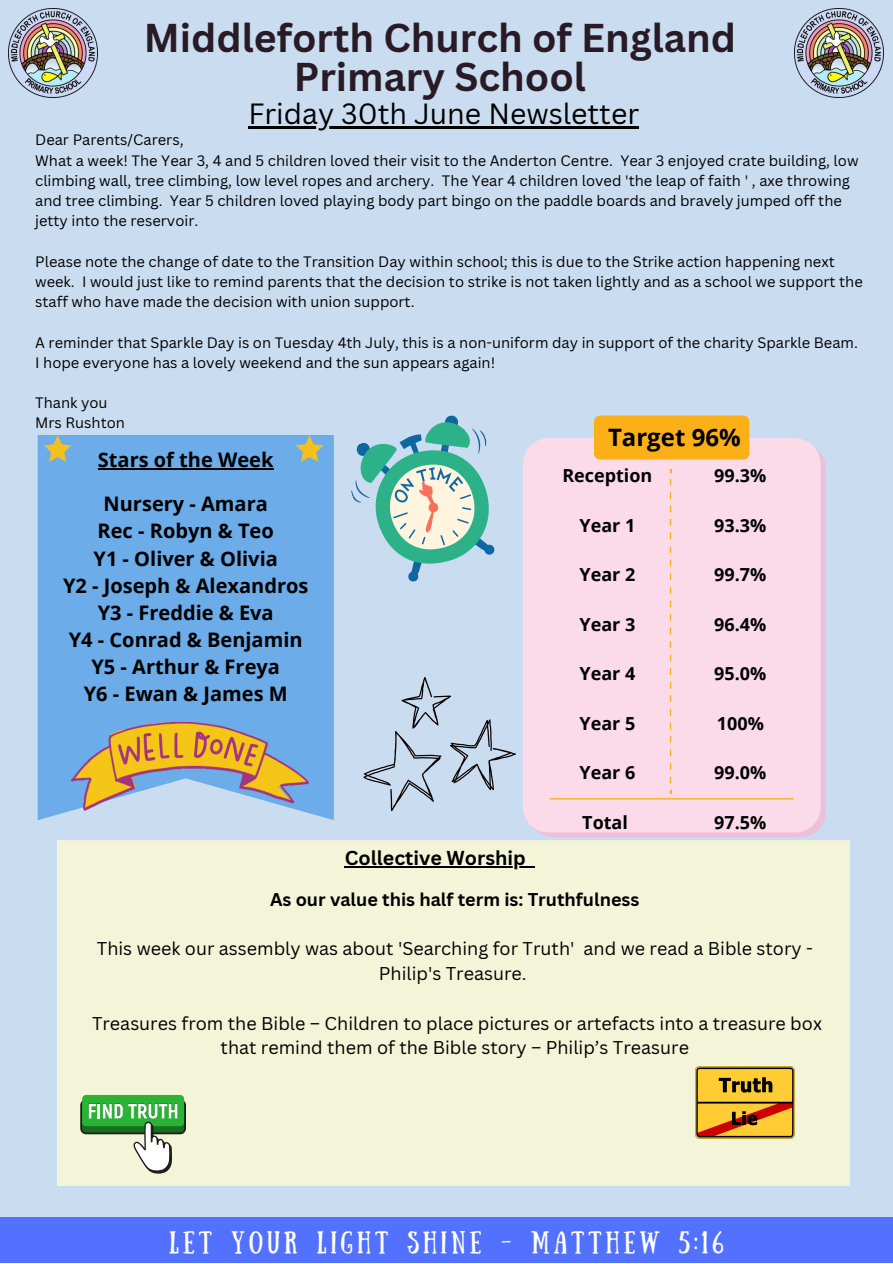
<style>
.page{position:relative;width:893px;height:1264px;background:#fff}
.page>*{position:absolute;margin:0;border:0;box-sizing:border-box;transform-origin:0 0}
.t1{font:700 39.15px/38.2px "Canva Sans";color:#291b25;text-align:center}
.t2{font:28.5px "Canva Sans";color:#000}
.t3{font:700 24px "Open Sans";color:#000}
.t4{font:22.35px "Sunday";letter-spacing:.18em;color:#fff}
.t5{font:700 19.95px "Open Sans";color:#000}
.t6{font:700 19.65px "Canva Sans";color:#000}
.t7{font:18px/24.8px "Canva Sans";color:#000;text-align:center}
.t8{font:700 18px "Open Sans";color:#000}
.t9{font:700 18px "Canva Sans";color:#000}
.t10{font:14.7px/20.2px "Canva Sans";color:#000}
</style>
<div class="page">
<div style="left:0;top:0;width:892px;height:1262px;background:#cadcf0"></div>
<div style="left:0;top:1216px;width:892px;height:46px;background:#5271ff"></div>
<img style="left:794px;top:8px;width:89px;height:89px">
<img style="left:8px;top:8px;width:89px;height:89px">
<div style="left:38px;top:435px;width:296px;height:385px;background:#6bace9"></div>
<svg style="left:295px;top:435px;width:28px;height:27px"></svg>
<svg style="left:44px;top:435px;width:28px;height:27px"></svg>
<div style="left:58px;top:840px;width:791px;height:345px;background:#f4f4d9"></div>
<svg style="left:351px;top:415px;width:144px;height:167px"></svg>
<svg style="left:539px;top:453px;width:286px;height:384px;background:#ebc2dc"></svg>
<div style="left:523px;top:438px;width:297px;height:394px;background:#fbdbe9"></div>
<div style="left:594px;top:415px;width:155px;height:44px;background:#fcb017"></div>
<svg style="left:669px;top:492px;width:2px;height:7px"></svg>
<svg style="left:669px;top:479px;width:2px;height:6px"></svg>
<svg style="left:669px;top:776px;width:2px;height:7px"></svg>
<svg style="left:669px;top:763px;width:2px;height:7px"></svg>
<svg style="left:669px;top:749px;width:2px;height:7px"></svg>
<svg style="left:669px;top:736px;width:2px;height:6px"></svg>
<svg style="left:669px;top:722px;width:2px;height:7px"></svg>
<svg style="left:669px;top:709px;width:2px;height:6px"></svg>
<svg style="left:669px;top:695px;width:2px;height:7px"></svg>
<svg style="left:669px;top:681px;width:2px;height:7px"></svg>
<svg style="left:669px;top:668px;width:2px;height:7px"></svg>
<svg style="left:669px;top:654px;width:2px;height:7px"></svg>
<svg style="left:669px;top:641px;width:2px;height:7px"></svg>
<svg style="left:669px;top:627px;width:2px;height:7px"></svg>
<svg style="left:669px;top:614px;width:2px;height:6px"></svg>
<svg style="left:669px;top:600px;width:2px;height:7px"></svg>
<svg style="left:669px;top:587px;width:2px;height:6px"></svg>
<svg style="left:669px;top:573px;width:2px;height:7px"></svg>
<svg style="left:669px;top:559px;width:2px;height:7px"></svg>
<svg style="left:669px;top:546px;width:2px;height:7px"></svg>
<svg style="left:669px;top:532px;width:2px;height:7px"></svg>
<svg style="left:669px;top:519px;width:2px;height:7px"></svg>
<svg style="left:669px;top:505px;width:2px;height:7px"></svg>
<svg style="left:549px;top:790px;width:244px;height:9px;background:#fbd6d4"></svg>
<svg style="left:363px;top:677px;width:153px;height:134px"></svg>
<hr style="left:248px;top:126px;width:391px;height:2px;background:#000">
<hr style="left:98px;top:468px;width:175px;height:1px;background:#000">
<img style="left:72px;top:722px;width:237px;height:90px">
<svg style="left:80px;top:1099px;width:106px;height:35px"></svg>
<div style="left:82px;top:1101px;width:102px;height:31px;background:#1a6e21;border-radius:4px"></div>
<div style="left:82px;top:1094px;width:102px;height:32px;background:#2bb336;border-radius:4px"></div>
<svg style="left:89px;top:1103px;width:88px;height:70px"></svg>
<img style="left:696px;top:1066px;width:98px;height:72px">
<hr style="left:345px;top:866px;width:180px;height:1px;background:#000">
<p class="t1" style="left:144px;top:18px;width:593px">Middleforth Church of England<br>Primary School</p>
<p class="t2" style="left:248px;top:93px;width:392px">Friday 30th June Newsletter</p>
<p class="t10" style="left:35px;top:129px;width:150px">Dear Parents/Carers,</p>
<p class="t10" style="left:35px;top:150px;width:824px">What a week! The Year 3, 4 and 5 children loved their visit to the Anderton Centre. Year 3 enjoyed crate building, low climbing wall, tree climbing, low level ropes and archery. The Year 4 children loved 'the leap of faith ' , axe throwing and tree climbing. Year 5 children loved playing body part bingo on the paddle boards and bravely jumped off the jetty into the reservoir.</p>
<p class="t10" style="left:35px;top:251px;width:829px">Please note the change of date to the Transition Day within school; this is due to the Strike action happening next week. I would just like to remind parents that the decision to strike is not taken lightly and as a school we support the staff who have made the decision with union support.</p>
<p class="t10" style="left:35px;top:332px;width:824px">A reminder that Sparkle Day is on Tuesday 4th July, this is a non-uniform day in support of the charity Sparkle Beam.</p>
<p class="t10" style="left:35px;top:352px;width:461px">I hope everyone has a lovely weekend and the sun appears again!</p>
<p class="t10" style="left:35px;top:392px;width:74px">Thank you</p>
<p class="t10" style="left:35px;top:412px;width:91px">Mrs Rushton</p>
<p class="t5" style="left:98px;top:446px;width:177px">Stars of the Week</p>
<p class="t5" style="left:103px;top:490px;width:166px">Nursery - Amara</p>
<p class="t5" style="left:98px;top:517px;width:178px">Rec - Robyn &amp; Teo</p>
<p class="t5" style="left:93px;top:544px;width:186px">Y1 - Oliver &amp; Olivia</p>
<p class="t5" style="left:63px;top:571px;width:247px">Y2 - Joseph &amp; Alexandros</p>
<p class="t5" style="left:98px;top:598px;width:177px">Y3 - Freddie &amp; Eva</p>
<p class="t5" style="left:69px;top:625px;width:235px">Y4 - Conrad &amp; Benjamin</p>
<p class="t5" style="left:91px;top:652px;width:190px">Y5 - Arthur &amp; Freya</p>
<p class="t5" style="left:84px;top:680px;width:205px">Y6 - Ewan &amp; James M</p>
<p class="t3" style="left:608px;top:420px;width:134px">Target 96%</p>
<p class="t8" style="left:562px;top:463px;width:91px">Reception</p>
<p class="t8" style="left:579px;top:512px;width:57px">Year 1</p>
<p class="t8" style="left:579px;top:562px;width:57px">Year 2</p>
<p class="t8" style="left:579px;top:611px;width:57px">Year 3</p>
<p class="t8" style="left:579px;top:661px;width:57px">Year 4</p>
<p class="t8" style="left:579px;top:710px;width:57px">Year 5</p>
<p class="t8" style="left:579px;top:760px;width:57px">Year 6</p>
<p class="t8" style="left:582px;top:809px;width:47px">Total</p>
<p class="t8" style="left:714px;top:463px;width:54px">99.3%</p>
<p class="t8" style="left:714px;top:512px;width:54px">93.3%</p>
<p class="t8" style="left:714px;top:562px;width:54px">99.7%</p>
<p class="t8" style="left:714px;top:611px;width:54px">96.4%</p>
<p class="t8" style="left:714px;top:661px;width:54px">95.0%</p>
<p class="t8" style="left:716px;top:710px;width:48px">100%</p>
<p class="t8" style="left:714px;top:760px;width:54px">99.0%</p>
<p class="t8" style="left:714px;top:809px;width:54px">97.5%</p>
<p class="t6" style="left:345px;top:844px;width:182px">Collective Worship</p>
<p class="t9" style="left:270px;top:886px;width:371px">As our value this half term is: Truthfulness</p>
<p class="t7" style="left:97px;top:936px;width:717px">This week our assembly was about 'Searching for Truth' and we read a Bible story -<br>Philip's Treasure.</p>
<p class="t7" style="left:92px;top:1010px;width:731px">Treasures from the Bible – Children to place pictures or artefacts into a treasure box that remind them of the Bible story – Philip’s Treasure</p>
<p class="t4" style="left:169px;top:1226px;width:555px">LET YOUR LIGHT SHINE - MATTHEW 5:16</p>
</div>
